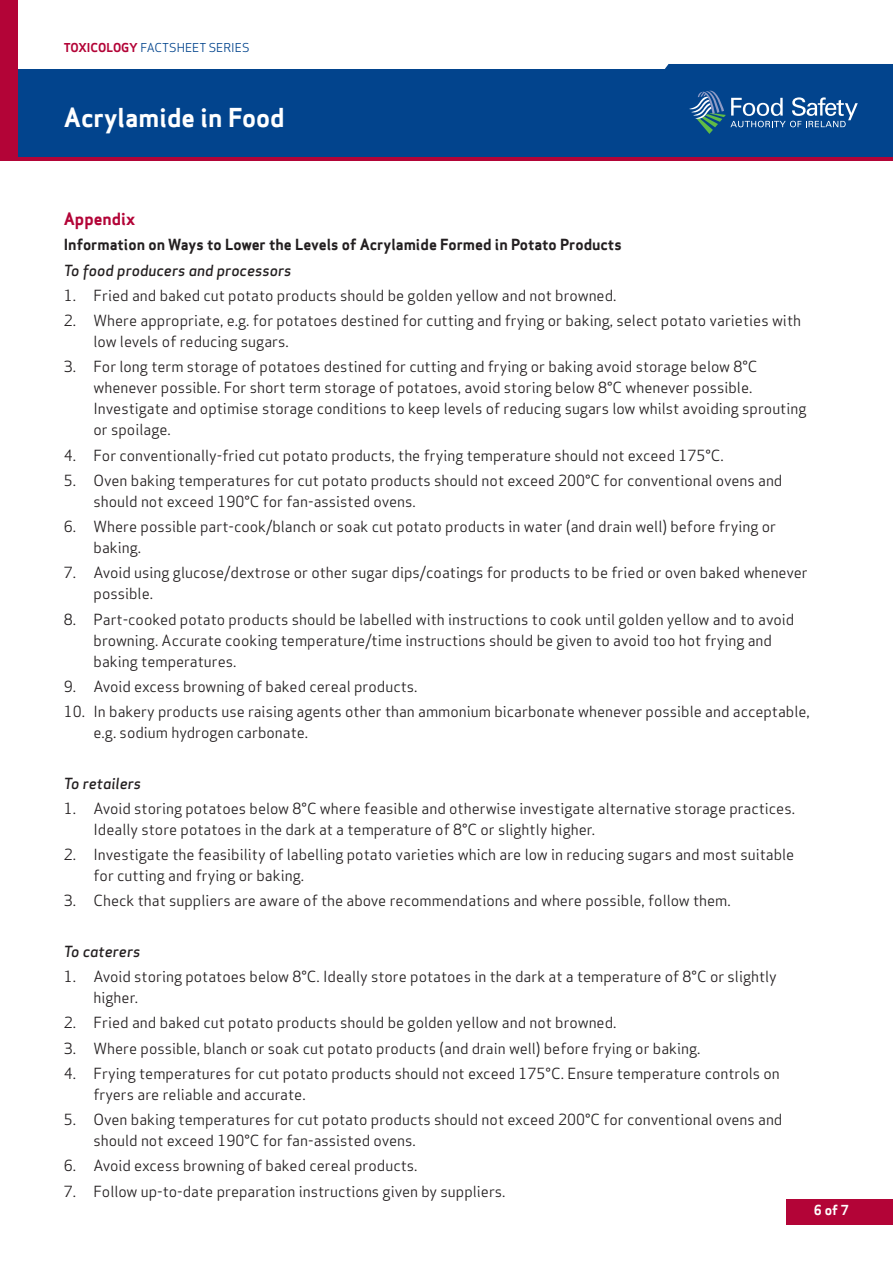
<style>
.page{position:relative;width:893px;height:1263px;background:#fff}
.page>*{position:absolute;margin:0;border:0;box-sizing:border-box;transform-origin:0 0}
.t1{font:25.5px "Apex Sans Bold T";color:#fff}
.t2{font:16.5px "Apex Sans Bold T";color:#b30437}
.t3{font:15px/21px "Apex Sans Book T";color:#231f20}
.t4{font:15px "Apex Sans Bold T";color:#231f20}
.t5{font:15px "Apex Sans Medium Italic T";color:#231f20}
.t6{font:13.5px "Apex Sans Bold T";color:#fff}
.t7{font:12px "Apex Sans Book T";color:#02448d}
.s1{font-family:"Apex Sans Bold T";color:#b30437}
</style>
<div class="page">
<div style="left:787px;top:1199px;width:106px;height:26px;background:#b30437"></div>
<div style="left:0;top:70px;width:893px;height:87px;background:#02448d"></div>
<svg style="left:599px;top:64px;width:294px;height:70px"></svg>
<hr style="left:0;top:157px;width:893px;height:3px;background:#b30437">
<div style="left:0;top:0;width:17px;height:158px;background:#b30437"></div>
<p class="t7" style="left:64px;top:39px;width:187px"><span class="s1">TOXICOLOGY</span> FACTSHEET SERIES</p>
<h1 class="t1" style="left:64px;top:101px;width:222px">Acrylamide in Food</h1>
<p class="t2" style="left:64px;top:208px;width:73px">Appendix</p>
<p class="t4" style="left:64px;top:235px;width:559px">Information on Ways to Lower the Levels of Acrylamide Formed in Potato Products</p>
<p class="t5" style="left:64px;top:260px;width:229px">To food producers and processors</p>
<p class="t3" style="left:64px;top:285px;width:554px">1. Fried and baked cut potato products should be golden yellow and not browned.</p>
<p class="t3" style="left:94px;top:310px;width:709px;text-indent:-30px">2. Where appropriate, e.g. for potatoes destined for cutting and frying or baking, select potato varieties with low levels of reducing sugars.</p>
<p class="t3" style="left:94px;top:356px;width:714px;text-indent:-30px">3. For long term storage of potatoes destined for cutting and frying or baking avoid storage below 8°C whenever possible. For short term storage of potatoes, avoid storing below 8°C whenever possible.<br>Investigate and optimise storage conditions to keep levels of reducing sugars low whilst avoiding sprouting or spoilage.</p>
<p class="t3" style="left:64px;top:444px;width:662px">4. For conventionally-fried cut potato products, the frying temperature should not exceed 175°C.</p>
<p class="t3" style="left:94px;top:470px;width:690px;text-indent:-30px">5. Oven baking temperatures for cut potato products should not exceed 200°C for conventional ovens and should not exceed 190°C for fan-assisted ovens.</p>
<p class="t3" style="left:94px;top:516px;width:684px;text-indent:-30px">6. Where possible part-cook/blanch or soak cut potato products in water (and drain well) before frying or baking.</p>
<p class="t3" style="left:94px;top:562px;width:716px;text-indent:-30px">7. Avoid using glucose/dextrose or other sugar dips/coatings for products to be fried or oven baked whenever possible.</p>
<p class="t3" style="left:94px;top:608px;width:702px;text-indent:-30px">8. Part-cooked potato products should be labelled with instructions to cook until golden yellow and to avoid browning. Accurate cooking temperature/time instructions should be given to avoid too hot frying and baking temperatures.</p>
<p class="t3" style="left:64px;top:676px;width:355px">9. Avoid excess browning of baked cereal products.</p>
<p class="t3" style="left:94px;top:701px;width:718px;text-indent:-30px">10. In bakery products use raising agents other than ammonium bicarbonate whenever possible and acceptable, e.g. sodium hydrogen carbonate.</p>
<p class="t5" style="left:64px;top:773px;width:79px">To retailers</p>
<p class="t3" style="left:94px;top:798px;width:703px;text-indent:-30px">1. Avoid storing potatoes below 8°C where feasible and otherwise investigate alternative storage practices.<br>Ideally store potatoes in the dark at a temperature of 8°C or slightly higher.</p>
<p class="t3" style="left:94px;top:844px;width:702px;text-indent:-30px">2. Investigate the feasibility of labelling potato varieties which are low in reducing sugars and most suitable for cutting and frying or baking.</p>
<p class="t3" style="left:64px;top:890px;width:668px">3. Check that suppliers are aware of the above recommendations and where possible, follow them.</p>
<p class="t5" style="left:64px;top:942px;width:78px">To caterers</p>
<p class="t3" style="left:94px;top:966px;width:685px;text-indent:-30px">1. Avoid storing potatoes below 8°C. Ideally store potatoes in the dark at a temperature of 8°C or slightly higher.</p>
<p class="t3" style="left:64px;top:1012px;width:554px">2. Fried and baked cut potato products should be golden yellow and not browned.</p>
<p class="t3" style="left:64px;top:1037px;width:638px">3. Where possible, blanch or soak cut potato products (and drain well) before frying or baking.</p>
<p class="t3" style="left:94px;top:1063px;width:688px;text-indent:-30px">4. Frying temperatures for cut potato products should not exceed 175°C. Ensure temperature controls on fryers are reliable and accurate.</p>
<p class="t3" style="left:94px;top:1109px;width:690px;text-indent:-30px">5. Oven baking temperatures for cut potato products should not exceed 200°C for conventional ovens and should not exceed 190°C for fan-assisted ovens.</p>
<p class="t3" style="left:64px;top:1155px;width:355px">6. Avoid excess browning of baked cereal products.</p>
<p class="t3" style="left:64px;top:1180px;width:443px">7. Follow up-to-date preparation instructions given by suppliers.</p>
<p class="t6" style="left:814px;top:1201px;width:37px">6of 7</p>
</div>
